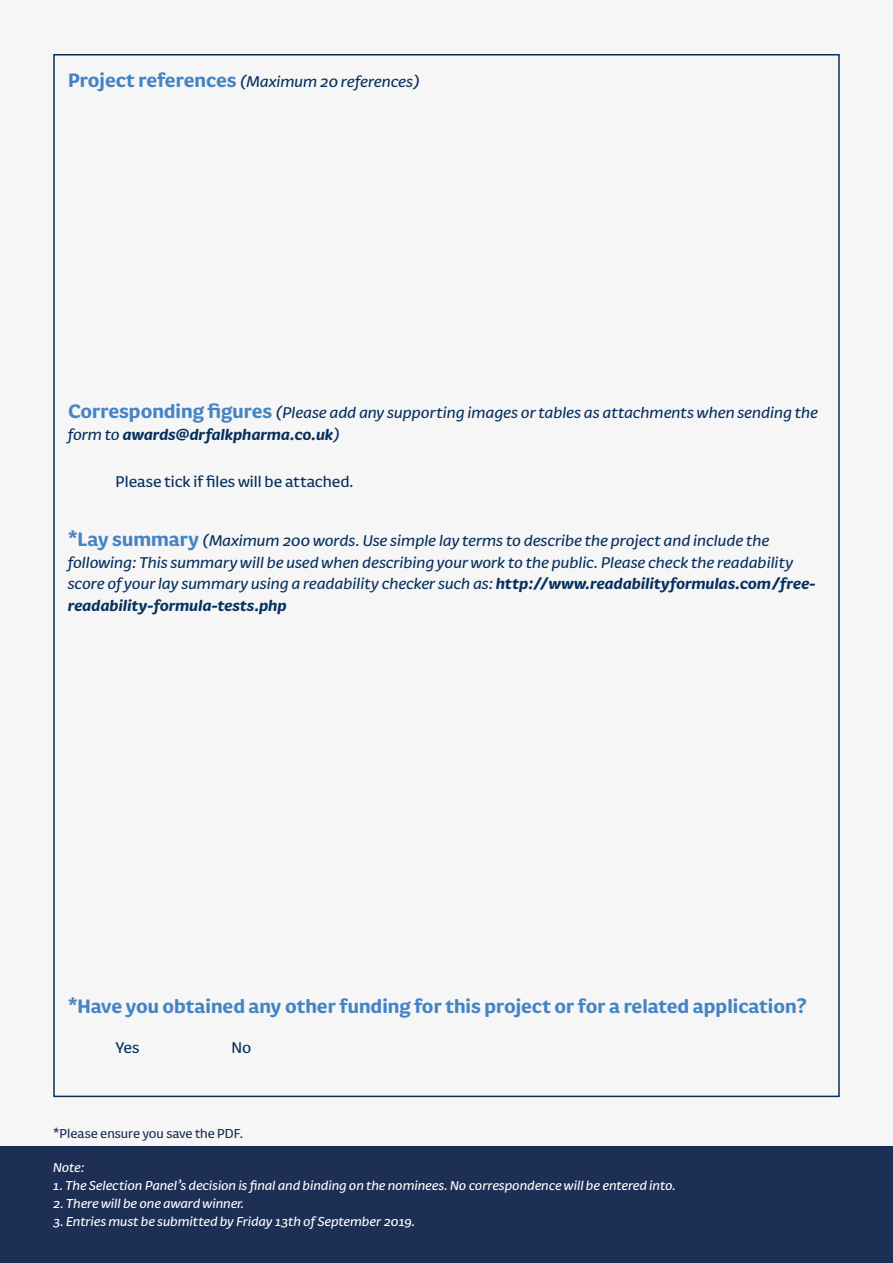
<style>
.page{position:relative;width:893px;height:1263px;background:#fff}
.page>*{position:absolute;margin:0;border:0;box-sizing:border-box;transform-origin:0 0}
.t1{font:700 22.5px "FS Pimlico";color:#4384c5}
.t2{font:italic 18px/21.6px "FS Pimlico";color:#07305e}
.t3{font:18px "FS Pimlico";color:#07305e}
.t4{font:italic 15px "FS Pimlico";color:#fff}
.t5{font:15px "FS Pimlico";color:#1e2f56}
.s1{font-weight:700;font-style:normal;font-size:22.5px;color:#4384c5}
.s2{font-weight:700}
</style>
<div class="page">
<div style="left:0;top:0;width:893px;height:1146px;background:#f6f6f6"></div>
<div style="left:0;top:1146px;width:893px;height:117px;background:#1e2f56"></div>
<p class="t2" style="left:68px;top:71px;width:354px"><span class="s1">Project references</span> (Maximum 20 references)</p>
<p class="t2" style="left:68px;top:401px;width:752px"><span class="s1">Corresponding figures</span> (Please add any supporting images or tables as attachments when sending the form to <span class="s2">awards@drfalkpharma.co.uk</span>)</p>
<p class="t3" style="left:116px;top:469px;width:239px">Please tick if files will be attached.</p>
<p class="t2" style="left:68px;top:529px;width:749px"><span class="s1">*Lay summary</span> (Maximum 200 words. Use simple lay terms to describe the project and include the following: This summary will be used when describing your work to the public. Please check the readability score of your lay summary using a readability checker such as: <span class="s2">http://www.readabilityformulas.com/free&shy;readability-formula-tests.php</span></p>
<p class="t1" style="left:68px;top:990px;width:740px">*Have you obtained any other funding for this project or for a related application?</p>
<p class="t3" style="left:116px;top:1034px;width:25px">Yes</p>
<p class="t3" style="left:231px;top:1034px;width:21px">No</p>
<p class="t5" style="left:53px;top:1122px;width:191px">*Please ensure you save the PDF.</p>
<p class="t4" style="left:53px;top:1157px;width:33px">Note:</p>
<p class="t4" style="left:53px;top:1175px;width:624px">1. The Selection Panel’s decision is final and binding on the nominees. No correspondence will be entered into.</p>
<p class="t4" style="left:53px;top:1193px;width:193px">2. There will be one award winner.</p>
<p class="t4" style="left:53px;top:1211px;width:364px">3. Entries must be submitted by Friday 13th of September 2019.</p>
</div>
